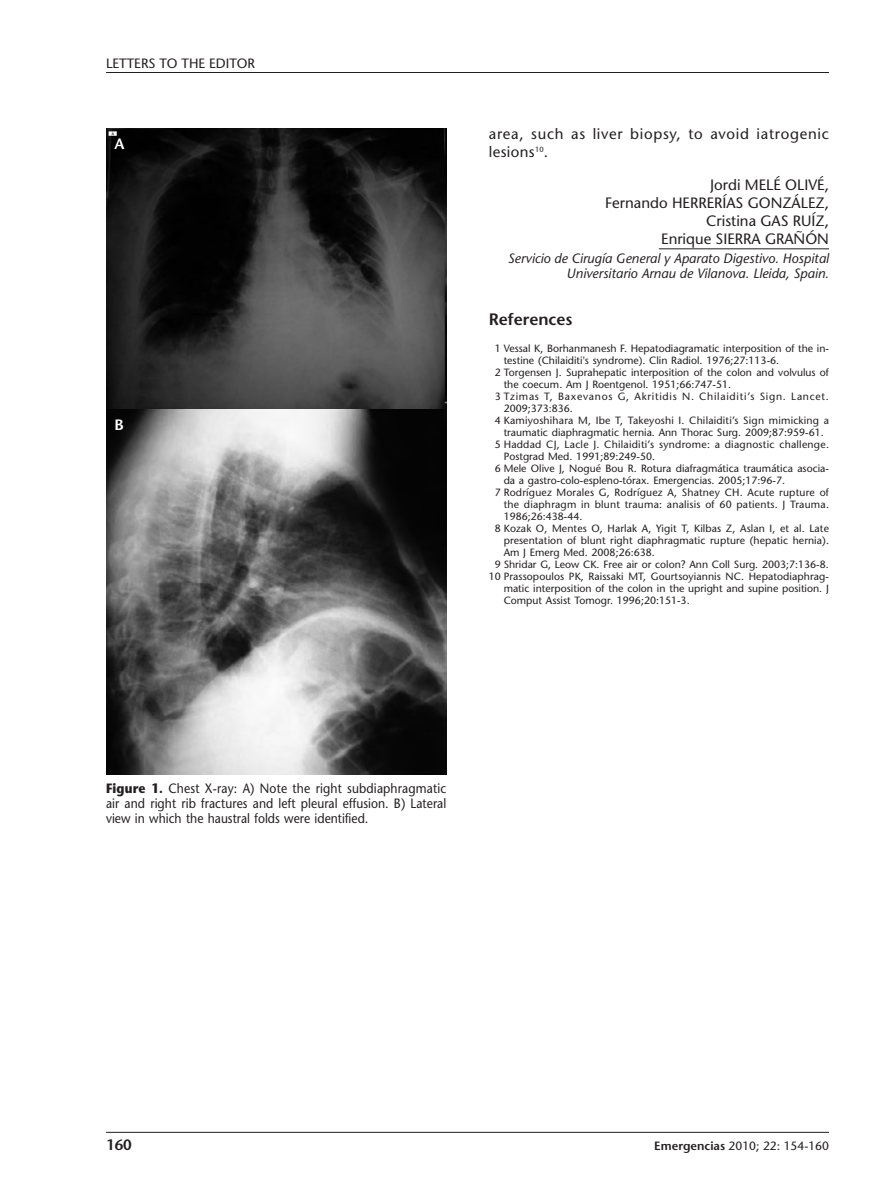
<style>
.page{position:relative;width:893px;height:1191px;background:#fff}
.page>*{position:absolute;margin:0;border:0;box-sizing:border-box;transform-origin:0 0}
.t1{font:600 16.5px "Stone Sans";color:#231f20}
.t2{font:15px/18px "Stone Sans";color:#231f20;text-align:right}
.t3{font:15px/18px "Stone Sans";letter-spacing:.045em;color:#231f20}
.t4{font:600 15px "Stone Sans";color:#231f20}
.t5{font:600 15px "Stone Sans";color:#fff}
.t6{font:13.5px/15px "Stone Sans";color:#231f20;text-align:justify;scale:.9 1}
.t7{font:italic 13.5px/15px "Stone Sans";color:#231f20;text-align:right}
.t8{font:13.5px "Stone Sans";color:#231f20}
.t9{font:12px "Stone Sans";color:#231f20}
.t10{font:10.5px "Stone Sans";color:#231f20}
.t11{font:10.5px "Stone Sans";letter-spacing:.02em;color:#231f20}
.t12{font:10.5px "Stone Sans";letter-spacing:.025em;color:#231f20}
.t13{font:10.5px "Stone Sans";letter-spacing:.07em;color:#231f20}
.s1{font-weight:700}
.s2{font-weight:600}
</style>
<div class="page">
<hr style="left:106px;top:72px;width:723px;height:1px;background:#231f20">
<hr style="left:106px;top:1132px;width:723px;height:1px;background:#231f20">
<hr style="left:659px;top:248px;width:170px;height:1px;background:#231f20">
<img style="left:106px;top:409px;width:340px;height:365px">
<img style="left:106px;top:128px;width:340px;height:281px">
<p class="t8" style="left:106px;top:58px;width:150px">LETTERS TO THE EDITOR</p>
<h2 class="t5" style="left:115px;top:138px;width:12px">A</h2>
<h2 class="t5" style="left:115px;top:418px;width:11px">B</h2>
<h2 class="t3" style="left:489px;top:126px;width:342px">area, such as liver biopsy, to avoid iatrogenic lesions<sup>10</sup>.</h2>
<h2 class="t2" style="left:605px;top:177px;width:225px">Jordi MELÉ OLIVÉ,<br>Fernando HERRERÍAS GONZÁLEZ,<br>Cristina GAS RUÍZ,<br>Enrique SIERRA GRAÑÓN</h2>
<p class="t7" style="left:508px;top:253px;width:323px">Servicio de Cirugía General y Aparato Digestivo. Hospital<br>Universitario Arnau de Vilanova. Lleida, Spain.</p>
<h1 class="t1" style="left:489px;top:313px;width:85px">References</h1>
<p class="t10" style="left:495px;top:344px;width:336px">1 Vessal K, Borhanmanesh F. Hepatodiagramatic interposition of the in-</p>
<p class="t10" style="left:504px;top:356px;width:277px">testine (Chilaiditi's syndrome). Clin Radiol. 1976;27:113-6.</p>
<p class="t10" style="left:495px;top:368px;width:336px">2 Torgensen J. Suprahepatic interposition of the colon and volvulus of</p>
<p class="t10" style="left:504px;top:380px;width:229px">the coecum. Am J Roentgenol. 1951;66:747-51.</p>
<p class="t13" style="left:495px;top:392px;width:336px">3 Tzimas T, Baxevanos G, Akritidis N. Chilaiditi’s Sign. Lancet.</p>
<p class="t10" style="left:504px;top:404px;width:71px">2009;373:836.</p>
<p class="t10" style="left:495px;top:416px;width:336px">4 Kamiyoshihara M, Ibe T, Takeyoshi I. Chilaiditi’s Sign mimicking a</p>
<p class="t10" style="left:504px;top:428px;width:322px">traumatic diaphragmatic hernia. Ann Thorac Surg. 2009;87:959-61.</p>
<p class="t12" style="left:495px;top:440px;width:336px">5 Haddad CJ, Lacle J. Chilaiditi’s syndrome: a diagnostic challenge.</p>
<p class="t10" style="left:504px;top:452px;width:153px">Postgrad Med. 1991;89:249-50.</p>
<p class="t10" style="left:495px;top:464px;width:336px">6 Mele Olive J, Nogué Bou R. Rotura diafragmática traumática asocia-</p>
<p class="t10" style="left:504px;top:476px;width:283px">da a gastro-colo-espleno-tórax. Emergencias. 2005;17:96-7.</p>
<p class="t11" style="left:495px;top:488px;width:336px">7 Rodríguez Morales G, Rodríguez A, Shatney CH. Acute rupture of</p>
<p class="t11" style="left:504px;top:500px;width:327px">the diaphragm in blunt trauma: analisis of 60 patients. J Trauma.</p>
<p class="t10" style="left:504px;top:512px;width:80px">1986;26:438-44.</p>
<p class="t10" style="left:495px;top:524px;width:336px">8 Kozak O, Mentes O, Harlak A, Yigit T, Kilbas Z, Aslan I, et al. Late</p>
<p class="t10" style="left:504px;top:536px;width:327px">presentation of blunt right diaphragmatic rupture (hepatic hernia).</p>
<p class="t10" style="left:504px;top:548px;width:153px">Am J Emerg Med. 2008;26:638.</p>
<p class="t10" style="left:495px;top:560px;width:335px">9 Shridar G, Leow CK. Free air or colon? Ann Coll Surg. 2003;7:136-8.</p>
<p class="t10" style="left:489px;top:572px;width:342px">10 Prassopoulos PK, Raissaki MT, Gourtsoyiannis NC. Hepatodiaphrag-</p>
<p class="t10" style="left:504px;top:584px;width:327px">matic interposition of the colon in the upright and supine position. J</p>
<p class="t10" style="left:504px;top:596px;width:187px">Comput Assist Tomogr. 1996;20:151-3.</p>
<p class="t6" style="left:106px;top:782px;width:379px"><span class="s1">Figure 1.</span> Chest X-ray: A) Note the right subdiaphragmatic air and right rib fractures and left pleural effusion. B) Lateral view in which the haustral folds were identified.</p>
<h2 class="t4" style="left:106px;top:1138px;width:27px">160</h2>
<p class="t9" style="left:654px;top:1140px;width:176px"><span class="s2">Emergencias</span> 2010; 22: 154-160</p>
</div>
